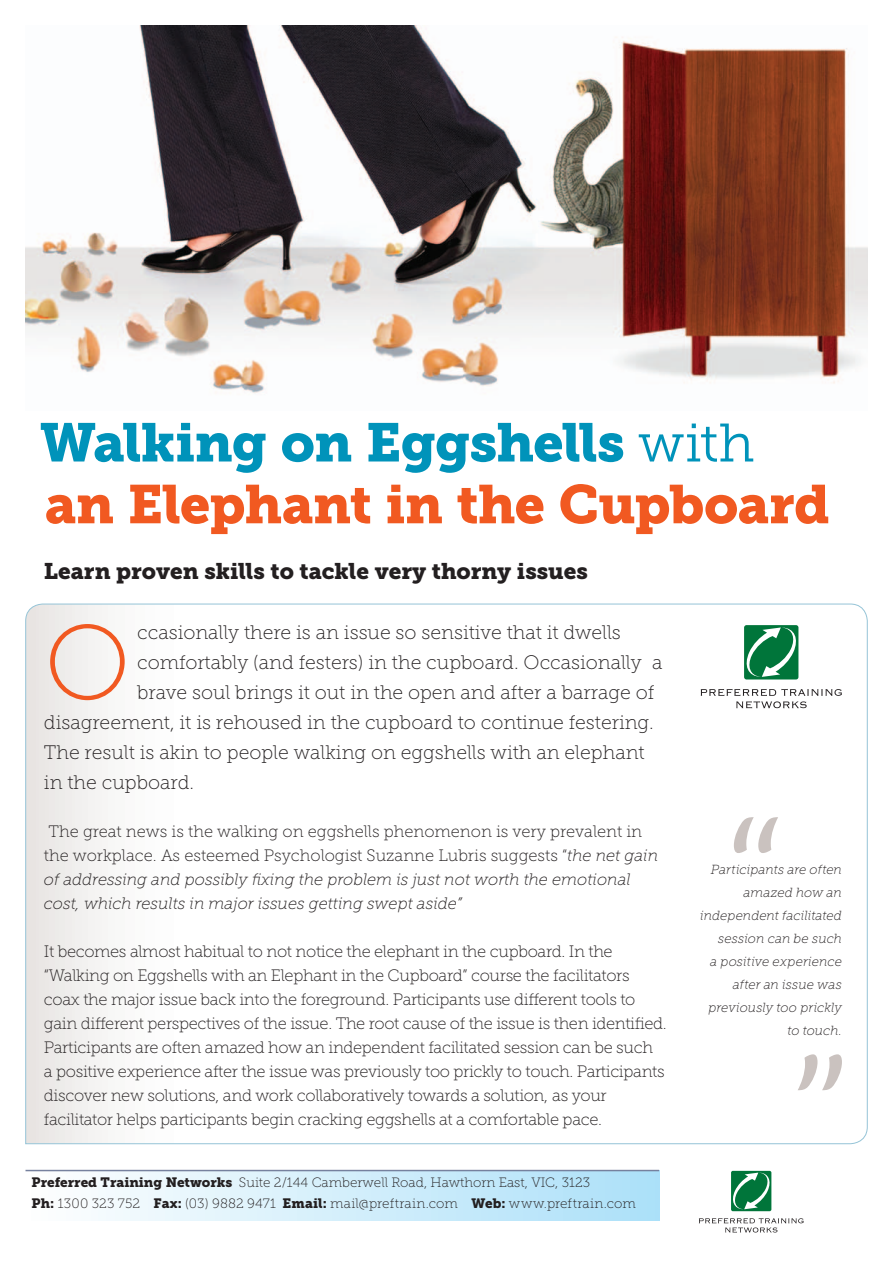
<style>
.page{position:relative;width:893px;height:1263px;background:#fff}
.page>*{position:absolute;margin:0;border:0;box-sizing:border-box;transform-origin:0 0}
.t1{font:105.15px "Museo Slab 100";color:#f15921}
.t2{font:54px/61.8px "Museo Slab 900";letter-spacing:-.015em;color:#f15921}
.t3{font:22.5px "Museo Slab 900";color:#231f20}
.t4{font:19.5px "Museo Slab 100";color:#231f20}
.t5{font:16.5px/24px "Museo Slab 100";letter-spacing:-.02em;color:#231f20}
.t6{font:italic 16.5px/24px "Museo Slab 100";color:#231f20}
.t7{font:13.5px/21px "Museo Slab 100";color:#231f20}
.t8{font:italic 13.2px/23px "Museo Slab 100";letter-spacing:.005em;color:#231f20;text-align:right}
.s1{color:#0093ba}
.s2{font-family:"Museo Slab 300";color:#0093ba}
.s3{font-style:normal}
.s4{font-family:"Museo Slab 900"}
</style>
<div class="page">
<img style="left:26px;top:26px;width:841px;height:367px">
<div style="left:731px;top:1171px;width:40px;height:40px;background:#00753a;border-radius:2px"></div>
<svg style="left:731px;top:1172px;width:41px;height:37px"></svg>
<svg style="left:699px;top:1218px;width:105px;height:14px"></svg>
<div style="left:26px;top:1170px;width:633px;height:50px;background:linear-gradient(to right,#fefefe,#abe0f9)"></div>
<hr style="left:26px;top:1170px;width:633px;height:1px;background:#76819e">
<svg style="left:25px;top:604px;width:843px;height:540px"></svg>
<div style="left:744px;top:625px;width:54px;height:54px;background:#00753a;border-radius:2px"></div>
<svg style="left:743px;top:627px;width:56px;height:50px"></svg>
<svg style="left:701px;top:689px;width:141px;height:19px"></svg>
<svg style="left:734px;top:817px;width:44px;height:36px"></svg>
<svg style="left:798px;top:1054px;width:44px;height:36px"></svg>
<h2 class="t2" style="left:40px;top:412px;width:791px"><span class="s1">Walking on Eggshells</span> <span class="s2">with </span>an Elephant in the Cupboard</h2>
<h3 class="t3" style="left:44px;top:558px;width:546px">Learn proven skills to tackle very thorny issues</h3>
<h1 class="t1" style="left:44px;top:606px;width:88px">O</h1>
<p class="t4" style="left:137px;top:622px;width:485px">ccasionally there is an issue so sensitive that it dwells</p>
<p class="t4" style="left:137px;top:652px;width:527px">comfortably (and festers) in the cupboard. Occasionally a</p>
<p class="t4" style="left:137px;top:682px;width:519px">brave soul brings it out in the open and after a barrage of</p>
<p class="t4" style="left:44px;top:712px;width:611px">disagreement, it is rehoused in the cupboard to continue festering.</p>
<p class="t4" style="left:44px;top:742px;width:602px">The result is akin to people walking on eggshells with an elephant</p>
<p class="t4" style="left:44px;top:772px;width:152px">in the cupboard.</p>
<p class="t6" style="left:44px;top:819px;width:616px"><span class="s3">The great news is the walking on eggshells phenomenon is very prevalent in the workplace. As esteemed Psychologist Suzanne Lubris suggests “</span>the net gain of addressing and possibly fixing the problem is just not worth the emotional cost, which results in major issues getting swept aside”</p>
<p class="t5" style="left:44px;top:939px;width:624px">It becomes almost habitual to not notice the elephant in the cupboard. In the “Walking on Eggshells with an Elephant in the Cupboard” course the facilitators coax the major issue back into the foreground. Participants use different tools to gain different perspectives of the issue. The root cause of the issue is then identified.<br>Participants are often amazed how an independent facilitated session can be such<br>a positive experience after the issue was previously too prickly to touch. Participants discover new solutions, and work collaboratively towards a solution, as your facilitator helps participants begin cracking eggshells at a comfortable pace.</p>
<p class="t7" style="left:32px;top:1171px;width:606px"><span class="s4">Preferred Training Networks</span> Suite 2/144 Camberwell Road, Hawthorn East, VIC, 3123<br><span class="s4">Ph:</span> 1300 323 752 <span class="s4">Fax:</span> (03) 9882 9471 <span class="s4">Email:</span> mail@preftrain.com <span class="s4">Web:</span> www.preftrain.com</p>
<p class="t8" style="left:700px;top:858px;width:143px">Participants are often amazed how an independent facilitated session can be such<br>a positive experience after an issue was previously too prickly to touch.</p>
</div>
